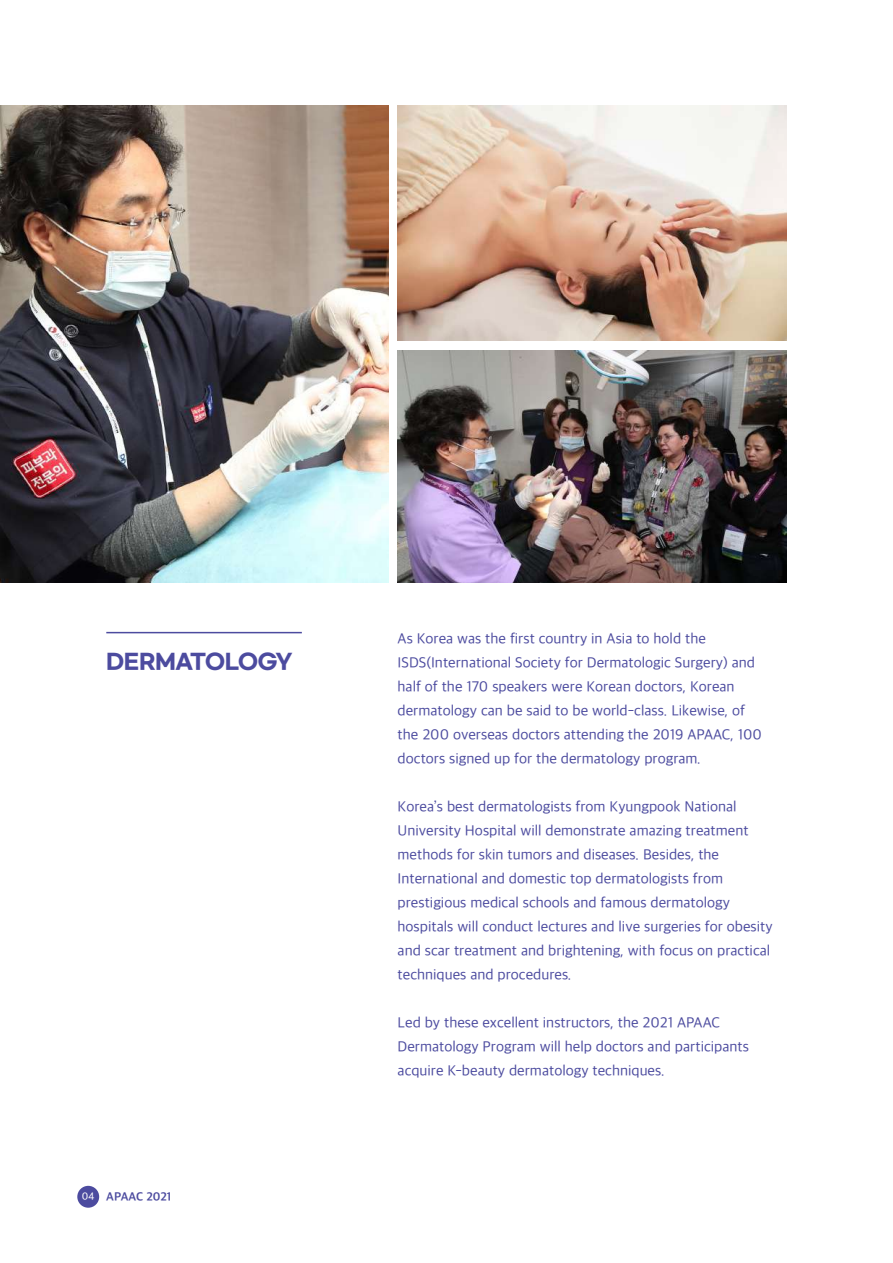
<style>
.page{position:relative;width:893px;height:1263px;background:#fff}
.page>*{position:absolute;margin:0;border:0;box-sizing:border-box;transform-origin:0 0}
.t1{font:700 21px "Gmarket Sans";letter-spacing:-.02em;color:#4c4b9f}
.t2{font:15px/24px "Apple SD Gothic Neo";color:#4c4b9f}
.t3{font:700 12px "Apple SD Gothic Neo";color:#4c4b9f}
.s1{font-weight:500;font-size:10.5px;color:#fff}
</style>
<div class="page">
<hr style="left:892px;top:0;width:1px;height:1263px;background:#e6e5f2">
<div style="left:77px;top:1186px;width:22px;height:22px;background:#4c4b9f;border-radius:50%"></div>
<hr style="left:106px;top:632px;width:196px;height:1px;background:#4c4b9f">
<img style="left:0;top:106px;width:388px;height:477px">
<img style="left:398px;top:106px;width:389px;height:234px">
<img style="left:398px;top:350px;width:389px;height:233px">
<h1 class="t1" style="left:106px;top:649px;width:188px">DERMATOLOGY</h1>
<p class="t3" style="left:82px;top:1190px;width:91px"><span class="s1">04</span> APAAC 2021</p>
<p class="t2" style="left:398px;top:627px;width:366px">As Korea was the first country in Asia to hold the ISDS(International Society for Dermatologic Surgery) and half of the 170 speakers were Korean doctors, Korean dermatology can be said to be world-class. Likewise, of the 200 overseas doctors attending the 2019 APAAC, 100 doctors signed up for the dermatology program.</p>
<p class="t2" style="left:398px;top:795px;width:377px">Korea’s best dermatologists from Kyungpook National University Hospital will demonstrate amazing treatment methods for skin tumors and diseases. Besides, the International and domestic top dermatologists from prestigious medical schools and famous dermatology hospitals will conduct lectures and live surgeries for obesity and scar treatment and brightening, with focus on practical techniques and procedures.</p>
<p class="t2" style="left:398px;top:1011px;width:353px">Led by these excellent instructors, the 2021 APAAC<br>Dermatology Program will help doctors and participants acquire K-beauty dermatology techniques.</p>
</div>
